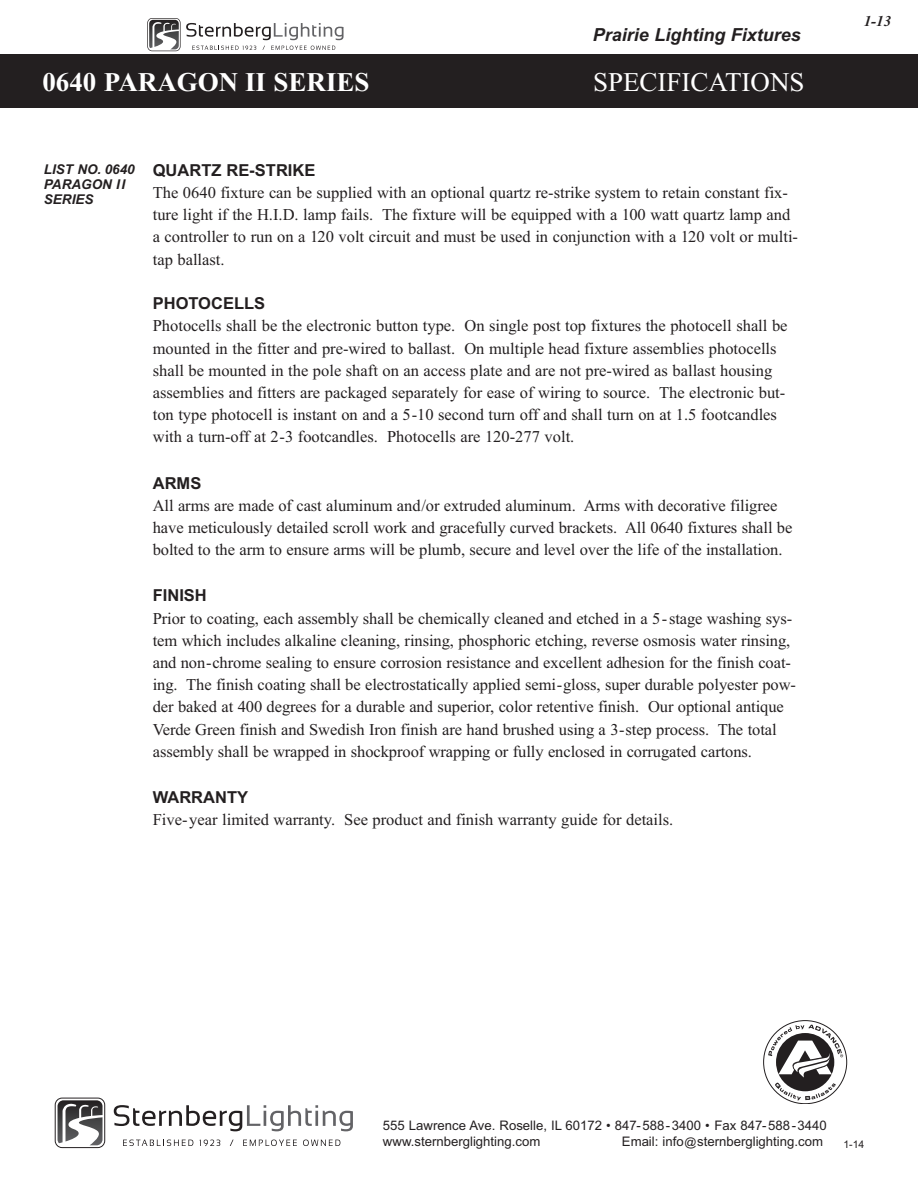
<style>
.page{position:relative;width:918px;height:1188px;background:#fff}
.page>*{position:absolute;margin:0;border:0;box-sizing:border-box;transform-origin:0 0}
.t1{font:700 27px "Times New Roman";color:#fff}
.t2{font:27px "Times New Roman";color:#fff}
.t3{font:italic 700 18px "Arial";color:#231f20}
.t4{font:16.5px/22.2px "Times New Roman";letter-spacing:-.005em;color:#231f20}
.t5{font:700 16.5px "Arial";color:#231f20}
.t6{font:italic 700 15px "Times New Roman";color:#231f20}
.t7{font:italic 700 13.5px/15px "Arial";color:#231f20}
.t8{font:13.2px/15.8px "Arial";color:#231f20}
.t9{font:10.5px "Arial";color:#231f20}
.s1{font-size:11.85px}
</style>
<div class="page">
<div style="left:0;top:54px;width:918px;height:54px;background:#231f20"></div>
<svg style="left:768px;top:1025px;width:75px;height:75px"></svg>
<svg style="left:147px;top:18px;width:197px;height:33px"></svg>
<svg style="left:55px;top:1098px;width:50px;height:50px"></svg>
<img style="left:79px;top:1117px;width:24px;height:28px">
<svg style="left:114px;top:1105px;width:239px;height:26px"></svg>
<svg style="left:123px;top:1140px;width:70px;height:6px"></svg>
<svg style="left:199px;top:1140px;width:21px;height:6px"></svg>
<svg style="left:243px;top:1140px;width:54px;height:6px"></svg>
<svg style="left:303px;top:1140px;width:37px;height:6px"></svg>
<p class="t3" style="left:593px;top:24px;width:210px">Prairie Lighting Fixtures</p>
<h1 class="t1" style="left:42px;top:66px;width:329px">0640 PARAGON II SERIES</h1>
<h1 class="t2" style="left:593px;top:66px;width:213px">SpecificationS</h1>
<p class="t7" style="left:44px;top:162px;width:92px">LIST NO. 0640<br>PARAGON II<br>SERIES</p>
<p class="t5" style="left:153px;top:160px;width:164px">QUARTZ RE-STRIKE</p>
<p class="t4" style="left:153px;top:181px;width:647px">the 0640 fixture can be supplied with an optional quartz re-strike system to retain constant fix&shy;ture light if the H.i.D. lamp fails. the fixture will be equipped with a 100 watt quartz lamp and a controller to run on a 120 volt circuit and must be used in conjunction with a 120 volt or multi&shy;tap ballast.</p>
<p class="t5" style="left:153px;top:294px;width:114px">PHOTOCELLS</p>
<p class="t4" style="left:153px;top:315px;width:636px">photocells shall be the electronic button type. on single post top fixtures the photocell shall be mounted in the fitter and pre-wired to ballast. on multiple head fixture assemblies photocells shall be mounted in the pole shaft on an access plate and are not pre-wired as ballast housing assemblies and fitters are packaged separately for ease of wiring to source. the electronic but&shy;ton type photocell is instant on and a 5-10 second turn off and shall turn on at 1.5 footcandles with a turn-off at 2-3 footcandles. photocells are 120-277 volt.</p>
<p class="t5" style="left:153px;top:473px;width:50px">ARMS</p>
<p class="t4" style="left:153px;top:494px;width:641px">all arms are made of cast aluminum and/or extruded aluminum. arms with decorative filigree have meticulously detailed scroll work and gracefully curved brackets. all 0640 fixtures shall be bolted to the arm to ensure arms will be plumb, secure and level over the life of the installation.</p>
<p class="t5" style="left:153px;top:586px;width:56px">FINISH</p>
<p class="t4" style="left:153px;top:607px;width:645px">prior to coating, each assembly shall be chemically cleaned and etched in a 5-stage washing sys&shy;tem which includes alkaline cleaning, rinsing, phosphoric etching, reverse osmosis water rinsing, and non-chrome sealing to ensure corrosion resistance and excellent adhesion for the finish coat&shy;ing. the finish coating shall be electrostatically applied semi-gloss, super durable polyester pow&shy;der baked at 400 degrees for a durable and superior, color retentive finish. our optional antique Verde Green finish and Swedish iron finish are hand brushed using a 3-step process. the total assembly shall be wrapped in shockproof wrapping or fully enclosed in corrugated cartons.</p>
<p class="t5" style="left:153px;top:788px;width:97px">WARRANTY</p>
<p class="t4" style="left:153px;top:808px;width:522px">five-year limited warranty. See product and finish warranty guide for details.</p>
<p class="t6" style="left:864px;top:12px;width:29px">1-13</p>
<p class="t8" style="left:383px;top:1118px;width:445px">555 Lawrence Ave. Roselle, IL 60172 • 847-588-3400 • Fax 847-588-3440 www.sternberglighting.com</p>
<p class="t8" style="left:622px;top:1133px;width:203px">Email: info<span class="s1">@</span>sternberglighting.com</p>
<p class="t9" style="left:843px;top:1138px;width:23px">1-14</p>
</div>
